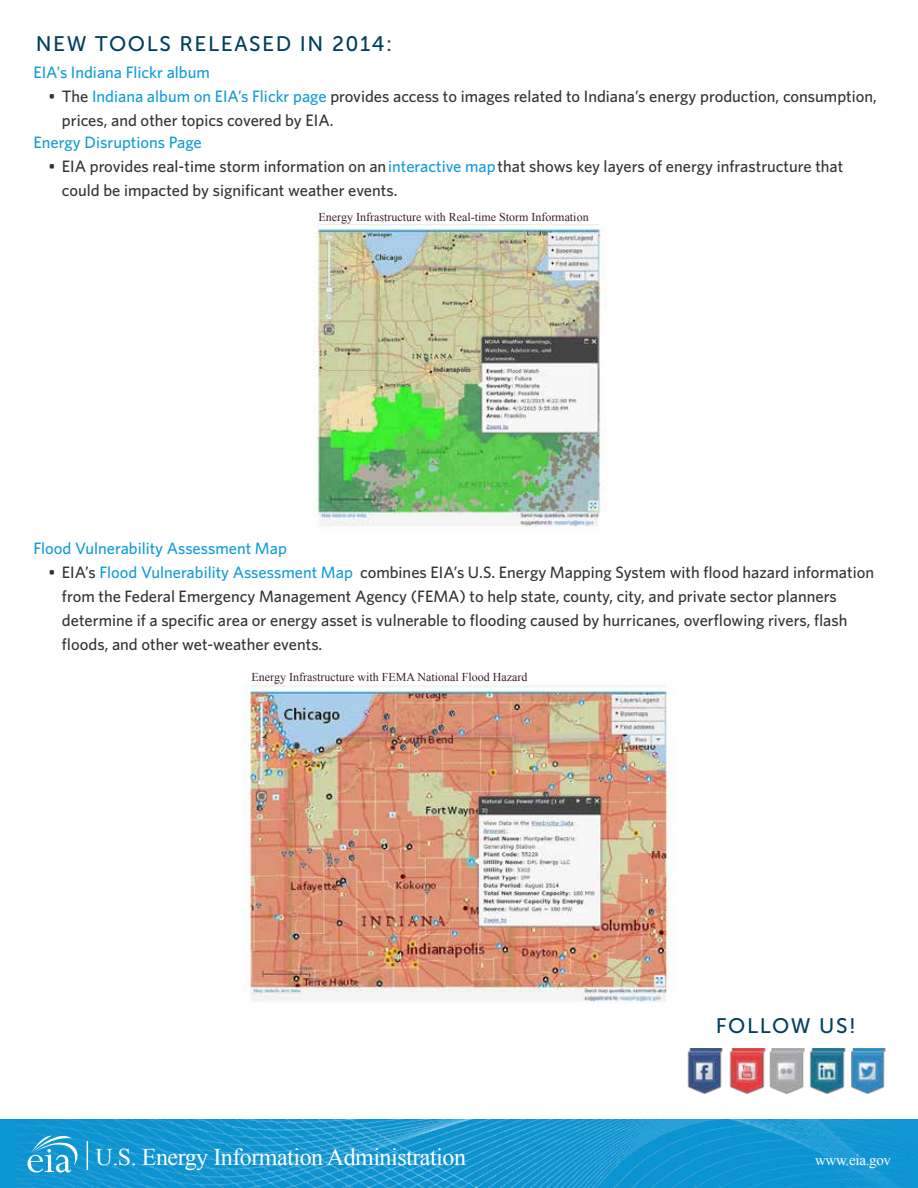
<style>
.page{position:relative;width:918px;height:1188px;background:#fff}
.page>*{position:absolute;margin:0;border:0;box-sizing:border-box;transform-origin:0 0}
.t1{font:24px "Times New Roman";letter-spacing:-.02em;color:#fff}
.t2{font:21px "Museo Sans 500";letter-spacing:.075em;color:#00405d}
.t3{font:500 16.5px/24px "Whitney";color:#333}
.t4{font:500 16.5px "Whitney";color:#149cd8}
.t5{font:15px "Times New Roman";letter-spacing:-.02em;color:#fff}
.t6{font:12px "Times New Roman";color:#3c1c2e}
.s1{color:#149cd8}
</style>
<div class="page">
<img style="left:313px;top:225px;width:293px;height:307px">
<img style="left:729px;top:1049px;width:35px;height:45px">
<img style="left:687px;top:1049px;width:36px;height:45px">
<img style="left:764px;top:1049px;width:41px;height:45px">
<img style="left:809px;top:1049px;width:77px;height:45px">
<img style="left:17px;top:1119px;width:901px;height:69px">
<svg style="left:28px;top:1135px;width:50px;height:38px;background:#4bafdd"></svg>
<svg style="left:87px;top:1141px;width:1px;height:29px"></svg>
<img style="left:243px;top:684px;width:432px;height:318px">
<p class="t2" style="left:36px;top:32px;width:358px">N EW TOOLS RELEASED I N 2014:</p>
<p class="t4" style="left:33px;top:61px;width:178px">EIA’s Indiana Flickr album</p>
<p class="t3" style="left:62px;top:84px;width:817px;text-indent:-13px">• The <span class="s1">Indiana album on EIA’s Flickr page</span> provides access to images related to Indiana’s energy production, consumption, prices, and other topics covered by EIA.</p>
<p class="t4" style="left:33px;top:132px;width:170px">Energy Disruptions Page</p>
<p class="t3" style="left:62px;top:154px;width:783px;text-indent:-13px">• EIA provides real-time storm information on an <span class="s1">interactive map</span> that shows key layers of energy infrastructure that could be impacted by significant weather events.</p>
<p class="t6" style="left:319px;top:209px;width:272px">Energy Infrastructure with Real-time Storm Information</p>
<p class="t4" style="left:33px;top:537px;width:255px">Flood Vulnerability Assessment Map</p>
<p class="t3" style="left:62px;top:560px;width:814px;text-indent:-13px">• EIA’s <span class="s1">Flood Vulnerability Assessment Map</span> combines EIA’s U.S. Energy Mapping System with flood hazard information from the Federal Emergency Management Agency (FEMA) to help state, county, city, and private sector planners determine if a specific area or energy asset is vulnerable to flooding caused by hurricanes, overflowing rivers, flash floods, and other wet-weather events.</p>
<p class="t6" style="left:252px;top:669px;width:277px">Energy Infrastructure with FEMA National Flood Hazard</p>
<p class="t2" style="left:716px;top:1014px;width:142px">FOLLOW US!</p>
<h1 class="t1" style="left:96px;top:1141px;width:372px">U.S. Energy Information Administration</h1>
<p class="t5" style="left:815px;top:1150px;width:78px">www.eia.gov</p>
</div>
